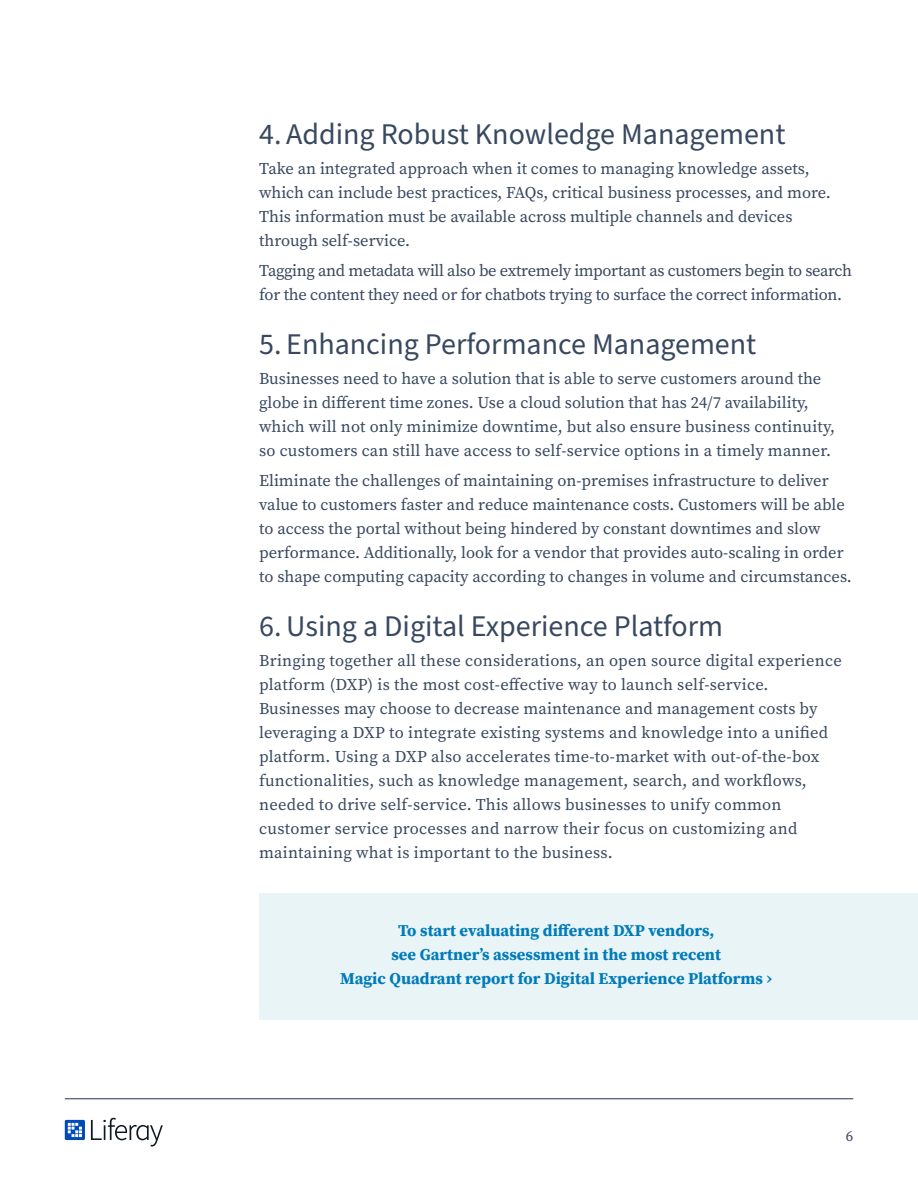
<style>
.page{position:relative;width:918px;height:1188px;background:#fff}
.page>*{position:absolute;margin:0;border:0;box-sizing:border-box;transform-origin:0 0}
.t1{font:30px "Source Sans Pro";color:#38485f}
.Text{font:16.5px/24px "Source Serif Pro";color:#38485f}
.Text-2{font:16.5px/24px "Source Serif Pro";letter-spacing:-.02em;color:#38485f}
.Text-3{font:700 16.5px/24px "Source Serif Pro";color:#007bba;text-align:center}
.t2{font:15px "Source Serif Pro";color:#38485f}
</style>
<div class="page">
<svg style="left:65px;top:1120px;width:20px;height:20px"></svg>
<svg style="left:91px;top:1118px;width:72px;height:28px"></svg>
<hr style="left:65px;top:1098px;width:788px;height:1px;background:#3b4960">
<div style="left:259px;top:894px;width:659px;height:126px;background:#e8f4f5"></div>
<p class="t1" style="left:259px;top:114px;width:528px">4. Adding Robust Knowledge Management</p>
<p class="Text" style="left:259px;top:156px;width:573px">Take an integrated approach when it comes to managing knowledge assets, which can include best practices, FAQs, critical business processes, and more.<br>This information must be available across multiple channels and devices through self-service.</p>
<p class="Text-2" style="left:259px;top:258px;width:594px">Tagging and metadata will also be extremely important as customers begin to search for the content they need or for chatbots trying to surface the correct information.</p>
<p class="t1" style="left:259px;top:324px;width:499px">5. Enhancing Performance Management</p>
<p class="Text" style="left:259px;top:366px;width:577px">Businesses need to have a solution that is able to serve customers around the globe in different time zones. Use a cloud solution that has 24/7 availability, which will not only minimize downtime, but also ensure business continuity, so customers can still have access to self-service options in a timely manner.</p>
<p class="Text" style="left:259px;top:468px;width:594px">Eliminate the challenges of maintaining on-premises infrastructure to deliver value to customers faster and reduce maintenance costs. Customers will be able to access the portal without being hindered by constant downtimes and slow performance. Additionally, look for a vendor that provides auto-scaling in order to shape computing capacity according to changes in volume and circumstances.</p>
<p class="t1" style="left:259px;top:606px;width:465px">6.Using a Digital Experience Platform</p>
<p class="Text" style="left:259px;top:648px;width:584px">Bringing together all these considerations, an open source digital experience platform (DXP) is the most cost-effective way to launch self-service.<br>Businesses may choose to decrease maintenance and management costs by leveraging a DXP to integrate existing systems and knowledge into a unified platform. Using a DXP also accelerates time-to-market with out-of-the-box functionalities, such as knowledge management, search, and workflows, needed to drive self-service. This allows businesses to unify common customer service processes and narrow their focus on customizing and maintaining what is important to the business.</p>
<p class="Text-3" style="left:340px;top:918px;width:433px">To start evaluating different DXP vendors,<br>see Gartner’s assessment in the most recent<br>Magic Quadrant report for Digital Experience Platforms ›</p>
<p class="t2" style="left:846px;top:1126px;width:9px">6</p>
</div>
